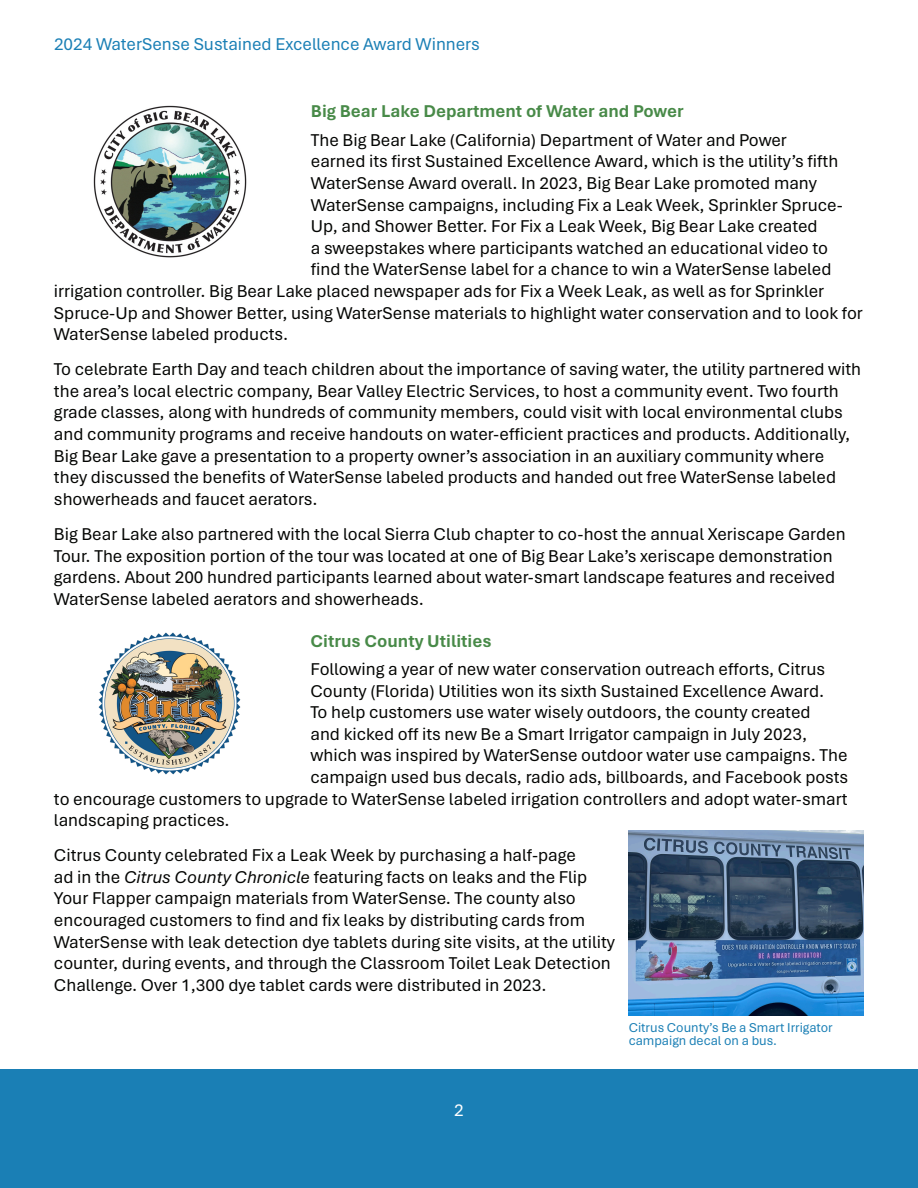
<style>
.page{position:relative;width:918px;height:1188px;background:#fff}
.page>*{position:absolute;margin:0;border:0;box-sizing:border-box;transform-origin:0 0}
.t1{font:18px/21.6px "Aptos";color:#040503}
.t2{font:700 18px "Aptos";color:#488a48}
.t3{font:18px "Aptos";color:#1a7fb5}
.t4{font:18px "Aptos";color:#fff}
.t5{font:13.5px/13.5px "Aptos";color:#1a7fb5}
.s1{font-style:italic}
</style>
<div class="page">
<div style="left:0;top:1069px;width:918px;height:119px;background:#1a7fb5"></div>
<img style="left:93px;top:105px;width:154px;height:153px">
<img style="left:98px;top:632px;width:143px;height:143px">
<img style="left:629px;top:830px;width:234px;height:185px">
<p class="t3" style="left:54px;top:32px;width:427px">2024 WaterSense Sustained Excellence Award Winners</p>
<p class="t2" style="left:311px;top:99px;width:374px">Big Bear Lake Department of Water and Power</p>
<p class="t1" style="left:311px;top:128px;width:478px">The Big Bear Lake (California) Department of Water and Power</p>
<p class="t1" style="left:311px;top:150px;width:529px">earned its first Sustained Excellence Award, which is the utility’s fifth</p>
<p class="t1" style="left:311px;top:172px;width:508px">WaterSense Award overall. In 2023, Big Bear Lake promoted many</p>
<p class="t1" style="left:311px;top:193px;width:533px">WaterSense campaigns, including Fix a Leak Week, Sprinkler Spruce-</p>
<p class="t1" style="left:311px;top:215px;width:508px">Up, and Shower Better. For Fix a Leak Week, Big Bear Lake created</p>
<p class="t1" style="left:311px;top:236px;width:519px">a sweepstakes where participants watched an educational video to</p>
<p class="t1" style="left:311px;top:258px;width:522px">find the WaterSense label for a chance to win a WaterSense labeled</p>
<p class="t1" style="left:54px;top:280px;width:772px">irrigation controller. Big Bear Lake placed newspaper ads for Fix a Week Leak, as well as for Sprinkler</p>
<p class="t1" style="left:54px;top:301px;width:810px">Spruce-Up and Shower Better, using WaterSense materials to highlight water conservation and to look for</p>
<p class="t1" style="left:54px;top:323px;width:236px">WaterSense labeled products.</p>
<p class="t1" style="left:54px;top:358px;width:809px">To celebrate Earth Day and teach children about the importance of saving water, the utility partnered with the area’s local electric company, Bear Valley Electric Services, to host a community event. Two fourth grade classes, along with hundreds of community members, could visit with local environmental clubs and community programs and receive handouts on water-efficient practices and products. Additionally, Big Bear Lake gave a presentation to a property owner’s association in an auxiliary community where they discussed the benefits of WaterSense labeled products and handed out free WaterSense labeled showerheads and faucet aerators.</p>
<p class="t1" style="left:54px;top:523px;width:793px">Big Bear Lake also partnered with the local Sierra Club chapter to co-host the annual Xeriscape Garden Tour. The exposition portion of the tour was located at one of Big Bear Lake’s xeriscape demonstration gardens. About 200 hundred participants learned about water-smart landscape features and received WaterSense labeled aerators and showerheads.</p>
<p class="t2" style="left:310px;top:628px;width:183px">Citrus County Utilities</p>
<p class="t1" style="left:310px;top:658px;width:516px">Following a year of new water conservation outreach efforts, Citrus</p>
<p class="t1" style="left:310px;top:679px;width:515px">County (Florida) Utilities won its sixth Sustained Excellence Award.</p>
<p class="t1" style="left:310px;top:701px;width:502px">To help customers use water wisely outdoors, the county created</p>
<p class="t1" style="left:310px;top:722px;width:498px">and kicked off its new Be a Smart Irrigator campaign in July 2023,</p>
<p class="t1" style="left:310px;top:744px;width:539px">which was inspired by WaterSense outdoor water use campaigns. The</p>
<p class="t1" style="left:310px;top:766px;width:539px">campaign used bus decals, radio ads, billboards, and Facebook posts</p>
<p class="t1" style="left:54px;top:787px;width:795px">to encourage customers to upgrade to WaterSense labeled irrigation controllers and adopt water-smart</p>
<p class="t1" style="left:54px;top:809px;width:177px">landscaping practices.</p>
<p class="t1" style="left:54px;top:844px;width:563px">Citrus County celebrated Fix a Leak Week by purchasing a half-page<br>ad in the <span class="s1">Citrus County Chronicle</span> featuring facts on leaks and the Flip Your Flapper campaign materials from WaterSense. The county also encouraged customers to find and fix leaks by distributing cards from WaterSense with leak detection dye tablets during site visits, at the utility counter, during events, and through the Classroom Toilet Leak Detection Challenge. Over 1,300 dye tablet cards were distributed in 2023.</p>
<p class="t4" style="left:454px;top:1098px;width:11px">2</p>
<p class="t5" style="left:629px;top:1020px;width:205px">Citrus County’s Be a Smart Irrigator campaign decal on a bus.</p>
</div>
